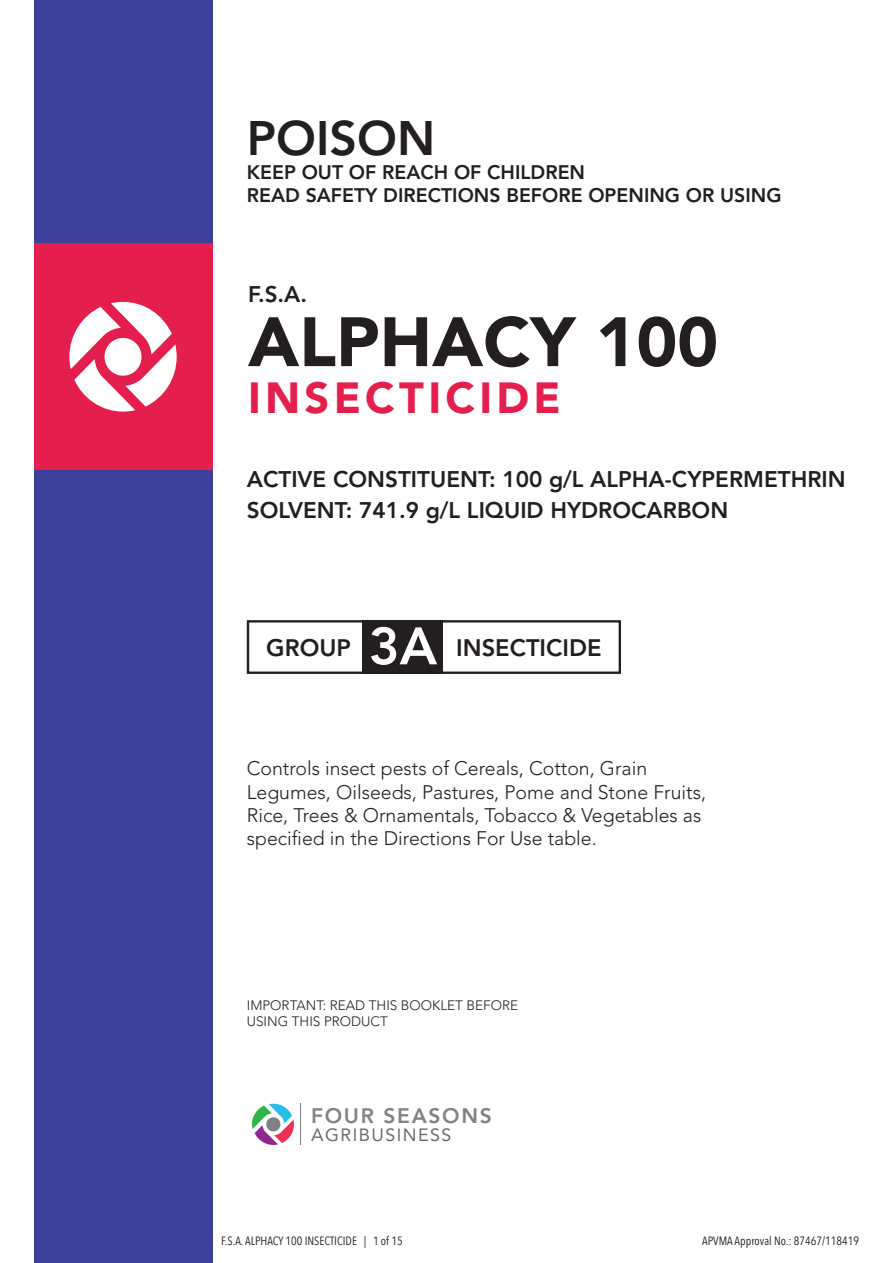
<style>
.page{position:relative;width:893px;height:1263px;background:#fff}
.page>*{position:absolute;margin:0;border:0;box-sizing:border-box;transform-origin:0 0}
.t1{font:900 69px "Avenir LT Std";color:#231f20}
.t2{font:800 52.2px "Avenir LT Std";color:#fff}
.t3{font:800 48px "Avenir LT Std";color:#231f20}
.t4{font:900 43.2px "Avenir LT Std";letter-spacing:.1em;color:#e51f4d}
.t5{font:800 23.7px "Avenir LT Std";color:#231f20}
.t6{font:800 22.5px/31.2px "Avenir LT Std";color:#231f20}
.t7{font:800 21px "Avenir";letter-spacing:.08em;color:#808285}
.t8{font:300 19.5px/23.4px "Avenir LT Std";color:#231f20}
.t9{font:800 19.5px/23.4px "Avenir LT Std";color:#231f20}
.t10{font:17.85px "Avenir";letter-spacing:.08em;color:#6c6d70}
.t11{font:300 13.65px/16.4px "Avenir";color:#231f20}
.t12{font:12px "Avenir Next Condensed";color:#231f20}
</style>
<div class="page">
<svg style="left:252px;top:1104px;width:42px;height:41px"></svg>
<hr style="left:300px;top:1104px;width:1px;height:41px;background:#808285">
<div style="left:34px;top:0;width:178px;height:1263px;background:#3e3f99"></div>
<div style="left:34px;top:244px;width:178px;height:226px;background:#e51f4d"></div>
<svg style="left:69px;top:302px;width:108px;height:110px"></svg>
<div style="left:247px;top:620px;width:374px;height:54px;border:2px solid #231f20"></div>
<div style="left:362px;top:620px;width:81px;height:54px;background:#231f20"></div>
<h3 class="t3" style="left:247px;top:110px;width:190px">POISON</h3>
<p class="t9" style="left:247px;top:160px;width:536px">KEEP OUT OF REACH OF CHILDREN<br>READ SAFETY DIRECTIONS BEFORE OPENING OR USING</p>
<p class="t6" style="left:248px;top:279px;width:61px">F.S.A.</p>
<h1 class="t1" style="left:248px;top:300px;width:472px">ALPHACY 100</h1>
<h3 class="t4" style="left:248px;top:372px;width:314px">INSECTICIDE</h3>
<p class="t6" style="left:247px;top:463px;width:600px">ACTIVE CONSTITUENT: 100 g/L ALPHA-CYPERMETHRIN<br>SOLVENT: 741.9 g/L LIQUID HYDROCARBON</p>
<h2 class="t2" style="left:369px;top:615px;width:70px">3A</h2>
<p class="t5" style="left:266px;top:634px;width:86px">GROUP</p>
<p class="t5" style="left:456px;top:634px;width:147px">INSECTICIDE</p>
<p class="t8" style="left:247px;top:757px;width:461px">Controls insect pests of Cereals, Cotton, Grain Legumes, Oilseeds, Pastures, Pome and Stone Fruits, Rice, Trees &amp; Ornamentals, Tobacco &amp; Vegetables as specified in the Directions For Use table.</p>
<p class="t11" style="left:247px;top:997px;width:273px">IMPORTANT: READ THIS BOOKLET BEFORE<br>USING THIS PRODUCT</p>
<p class="t7" style="left:311px;top:1099px;width:182px">FOUR SEASONS</p>
<p class="t10" style="left:311px;top:1121px;width:142px">AGRIBUSINESS</p>
<p class="t12" style="left:221px;top:1231px;width:183px">F.S.A. ALPHACY 100 INSECTICIDE | 1 of 15</p>
<p class="t12" style="left:702px;top:1231px;width:158px">APVMA Approval No.: 87467/118419</p>
</div>
